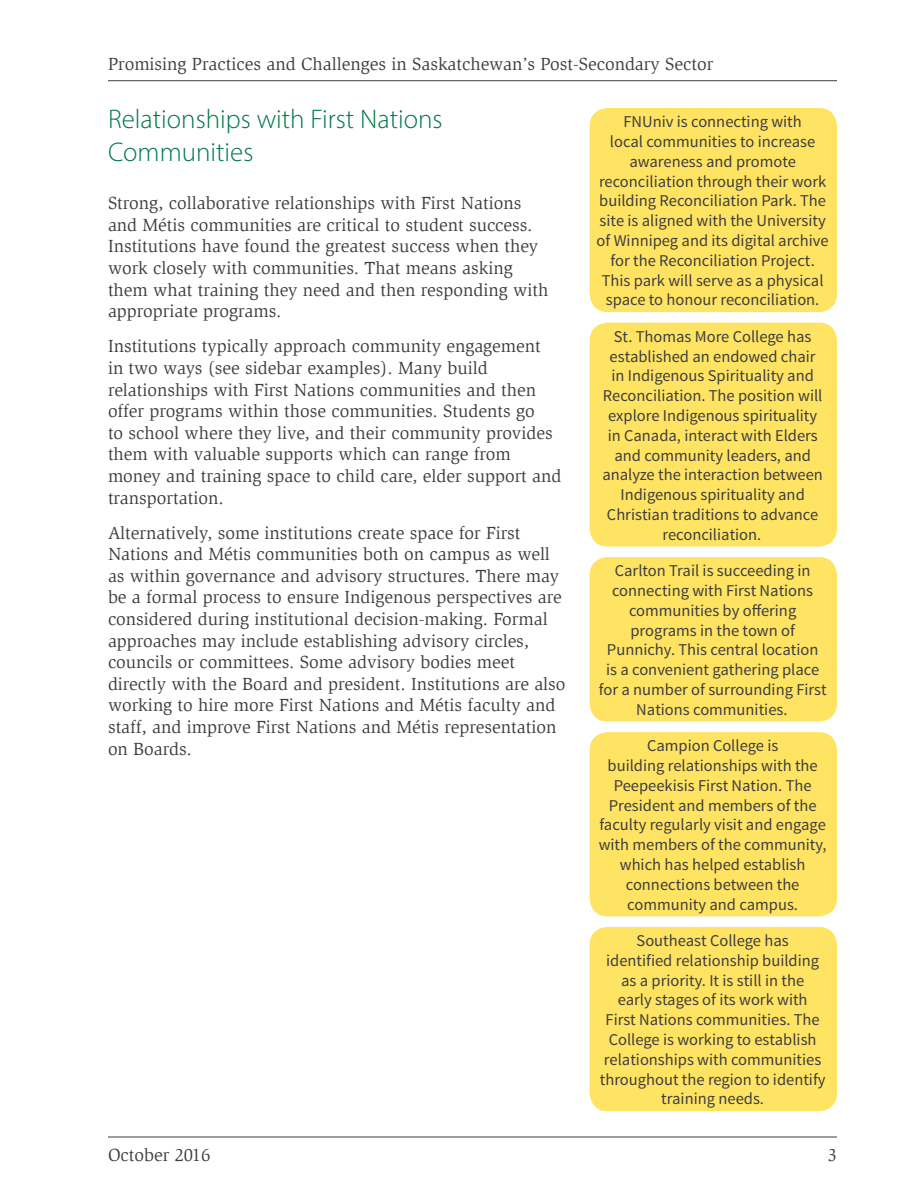
<style>
.page{position:relative;width:918px;height:1188px;background:#fff}
.page>*{position:absolute;margin:0;border:0;box-sizing:border-box;transform-origin:0 0}
.Heading{font:300 27px/32.4px "Myriad Pro";color:#007848}
.t1{font:18px/21.6px "Slimbach Std";color:#3e3e3f}
.Callout_text{font:16.5px/19.8px "Source Sans Pro";color:#3e3e3f;text-align:center}
</style>
<div class="page">
<hr style="left:108px;top:80px;width:729px;height:1px;background:#3e3e3f">
<hr style="left:108px;top:1137px;width:729px;height:1px;background:#3e3e3f">
<div style="left:590px;top:108px;width:247px;height:204px;background:#ffe362;border-radius:18px"></div>
<div style="left:590px;top:323px;width:247px;height:224px;background:#ffe362;border-radius:18px"></div>
<div style="left:590px;top:557px;width:247px;height:165px;background:#ffe362;border-radius:18px"></div>
<div style="left:590px;top:732px;width:247px;height:184px;background:#ffe362;border-radius:18px"></div>
<div style="left:590px;top:927px;width:247px;height:184px;background:#ffe362;border-radius:18px"></div>
<p class="t1" style="left:108px;top:53px;width:607px">Promising Practices and Challenges in Saskatchewan’s Post-Secondary Sector</p>
<p class="Heading" style="left:108px;top:103px;width:336px">Relationships with First Nations<br>Communities</p>
<p class="t1" style="left:108px;top:193px;width:442px">Strong, collaborative relationships with First Nations and Métis communities are critical to student success.<br>Institutions have found the greatest success when they work closely with communities. That means asking them what training they need and then responding with appropriate programs.</p>
<p class="t1" style="left:108px;top:336px;width:455px">Institutions typically approach community engagement<br>in two ways (see sidebar examples). Many build relationships with First Nations communities and then offer programs within those communities. Students go<br>to school where they live, and their community provides them with valuable supports which can range from money and training space to child care, elder support and transportation.</p>
<p class="t1" style="left:108px;top:522px;width:459px">Alternatively, some institutions create space for First Nations and Métis communities both on campus as well as within governance and advisory structures. There may be a formal process to ensure Indigenous perspectives are considered during institutional decision-making. Formal approaches may include establishing advisory circles, councils or committees. Some advisory bodies meet directly with the Board and president. Institutions are also working to hire more First Nations and Métis faculty and staff, and improve First Nations and Métis representation on Boards.</p>
<p class="Callout_text" style="left:597px;top:112px;width:234px">FNUniv is connecting with<br>local communities to increase awareness and promote reconciliation through their work building Reconciliation Park. The site is aligned with the University of Winnipeg and its digital archive for the Reconciliation Project.<br>This park will serve as a physical space to honour reconciliation.</p>
<p class="Callout_text" style="left:602px;top:327px;width:222px">St. Thomas More College has established an endowed chair in Indigenous Spirituality and<br>Reconciliation. The position will explore Indigenous spirituality in Canada, interact with Elders and community leaders, and analyze the interaction between<br>Indigenous spirituality and<br>Christian traditions to advance reconciliation.</p>
<p class="Callout_text" style="left:599px;top:561px;width:229px">Carlton Trail is succeeding in connecting with First Nations communities by offering programs in the town of<br>Punnichy. This central location<br>is a convenient gathering place for a number of surrounding First<br>Nations communities.</p>
<p class="Callout_text" style="left:599px;top:736px;width:229px">Campion College is<br>building relationships with the<br>Peepeekisis First Nation. The<br>President and members of the faculty regularly visit and engage with members of the community, which has helped establish connections between the community and campus.</p>
<p class="Callout_text" style="left:600px;top:931px;width:227px">Southeast College has<br>identified relationship building as a priority. It is still in the<br>early stages of its work with<br>First Nations communities. The<br>College is working to establish relationships with communities throughout the region to identify training needs.</p>
<p class="t1" style="left:108px;top:1144px;width:104px">October 2016</p>
<p class="t1" style="left:828px;top:1144px;width:11px">3</p>
</div>
